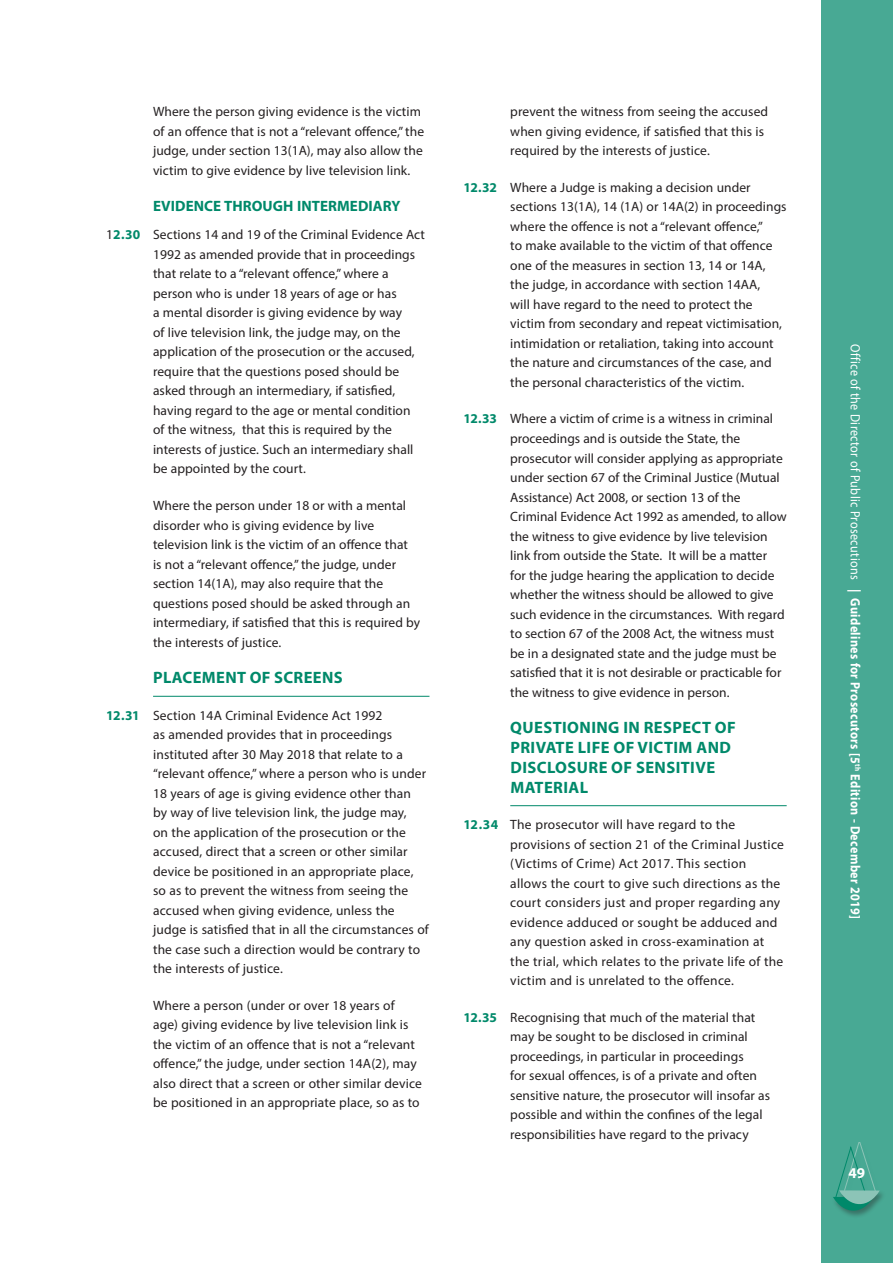
<style>
.page{position:relative;width:893px;height:1263px;background:#fff}
.page>*{position:absolute;margin:0;border:0;box-sizing:border-box;transform-origin:0 0}
.Sub_Headings_2{font:700 16.5px/19.8px "Myriad Pro";letter-spacing:.025em;color:#00896a}
.t1{font:700 15px "Myriad Pro";letter-spacing:.005em;color:#00896a}
.t2{font:700 15px "Myriad Pro";color:#fff}
.t3{font:13.5px/19.5px "Myriad Pro";letter-spacing:.005em;color:#231f20}
.t4{font:700 13.5px "Myriad Pro";letter-spacing:.03em;color:#fff;scale:.9 1}
.s1{font-weight:700;color:#00896a}
.s2{font-weight:400}
</style>
<div class="page">
<div style="left:821px;top:0;width:72px;height:1263px;background:#48a994"></div>
<div style="left:832px;top:1142px;width:55px;height:76px;background:#231f20;opacity:.4"></div>
<svg style="left:833px;top:1143px;width:47px;height:70px"></svg>
<hr style="left:153px;top:696px;width:276px;height:1px;background:#00896a">
<hr style="left:510px;top:805px;width:277px;height:1px;background:#00896a">
<p class="t3" style="left:153px;top:102px;width:273px">Where the person giving evidence is the victim of an offence that is not a “relevant offence,” the judge, under section 13(1A), may also allow the victim to give evidence by live television link.</p>
<p class="t1" style="left:153px;top:197px;width:249px">EVIDENCE THROUGH INTERMEDIARY</p>
<p class="t3" style="left:153px;top:225px;width:273px;text-indent:-47px">1<span class="s1">2.30</span> Sections 14 and 19 of the Criminal Evidence Act 1992 as amended provide that in proceedings that relate to a “relevant offence,” where a person who is under 18 years of age or has<br>a mental disorder is giving evidence by way<br>of live television link, the judge may, on the application of the prosecution or the accused, require that the questions posed should be asked through an intermediary, if satisfied, having regard to the age or mental condition of the witness, that this is required by the interests of justice. Such an intermediary shall be appointed by the court.</p>
<p class="t3" style="left:153px;top:495px;width:269px">Where the person under 18 or with a mental disorder who is giving evidence by live television link is the victim of an offence that<br>is not a “relevant offence,” the judge, under section 14(1A), may also require that the questions posed should be asked through an intermediary, if satisfied that this is required by the interests of justice.</p>
<h2 class="Sub_Headings_2" style="left:153px;top:667px;width:191px">PLACEMENT OF SCREENS</h2>
<p class="t3" style="left:153px;top:705px;width:277px;text-indent:-47px"><span class="s1">12.31</span> Section 14A Criminal Evidence Act 1992<br>as amended provides that in proceedings instituted after 30 May 2018 that relate to a “relevant offence,” where a person who is under 18 years of age is giving evidence other than<br>by way of live television link, the judge may,<br>on the application of the prosecution or the accused, direct that a screen or other similar device be positioned in an appropriate place, so as to prevent the witness from seeing the accused when giving evidence, unless the judge is satisfied that in all the circumstances of the case such a direction would be contrary to the interests of justice.</p>
<p class="t3" style="left:153px;top:995px;width:270px">Where a person (under or over 18 years of age) giving evidence by live television link is the victim of an offence that is not a “relevant offence,” the judge, under section 14A(2), may also direct that a screen or other similar device be positioned in an appropriate place, so as to</p>
<p class="t3" style="left:510px;top:102px;width:259px">prevent the witness from seeing the accused when giving evidence, if satisfied that this is required by the interests of justice.</p>
<p class="t3" style="left:510px;top:177px;width:278px;text-indent:-47px"><span class="s1">12.32</span> Where a Judge is making a decision under sections 13(1A), 14 (1A) or 14A(2) in proceedings where the offence is not a “relevant offence,”<br>to make available to the victim of that offence one of the measures in section 13, 14 or 14A, the judge, in accordance with section 14AA,<br>will have regard to the need to protect the victim from secondary and repeat victimisation, intimidation or retaliation, taking into account the nature and circumstances of the case, and the personal characteristics of the victim.</p>
<p class="t3" style="left:510px;top:409px;width:278px;text-indent:-47px"><span class="s1">12.33</span> Where a victim of crime is a witness in criminal proceedings and is outside the State, the prosecutor will consider applying as appropriate under section 67 of the Criminal Justice (Mutual Assistance) Act 2008, or section 13 of the Criminal Evidence Act 1992 as amended, to allow the witness to give evidence by live television link from outside the State. It will be a matter<br>for the judge hearing the application to decide whether the witness should be allowed to give such evidence in the circumstances. With regard to section 67 of the 2008 Act, the witness must be in a designated state and the judge must be satisfied that it is not desirable or practicable for the witness to give evidence in person.</p>
<h2 class="Sub_Headings_2" style="left:510px;top:717px;width:227px">QUESTIONING IN RESPECT OF<br>PRIVATE LIFE OF VICTIM AND<br>DISCLOSURE OF SENSITIVE<br>MATERIAL</h2>
<p class="t3" style="left:510px;top:815px;width:275px;text-indent:-47px"><span class="s1">12.34</span> The prosecutor will have regard to the provisions of section 21 of the Criminal Justice (Victims of Crime) Act 2017. This section allows the court to give such directions as the court considers just and proper regarding any evidence adduced or sought be adduced and any question asked in cross-examination at the trial, which relates to the private life of the victim and is unrelated to the offence.</p>
<p class="t3" style="left:510px;top:1007px;width:261px;text-indent:-47px"><span class="s1">12.35</span> Recognising that much of the material that may be sought to be disclosed in criminal proceedings, in particular in proceedings<br>for sexual offences, is of a private and often sensitive nature, the prosecutor will insofar as possible and within the confines of the legal responsibilities have regard to the privacy</p>
<p class="t4" style="left:864px;top:344px;width:640px;rotate:90deg"><span class="s2">Office of the Director of Public Prosecutions</span> | Guidelines for Prosecutors [5<sup>th</sup> Edition - December 2019]</p>
<p class="t2" style="left:848px;top:1163px;width:18px">49</p>
</div>
